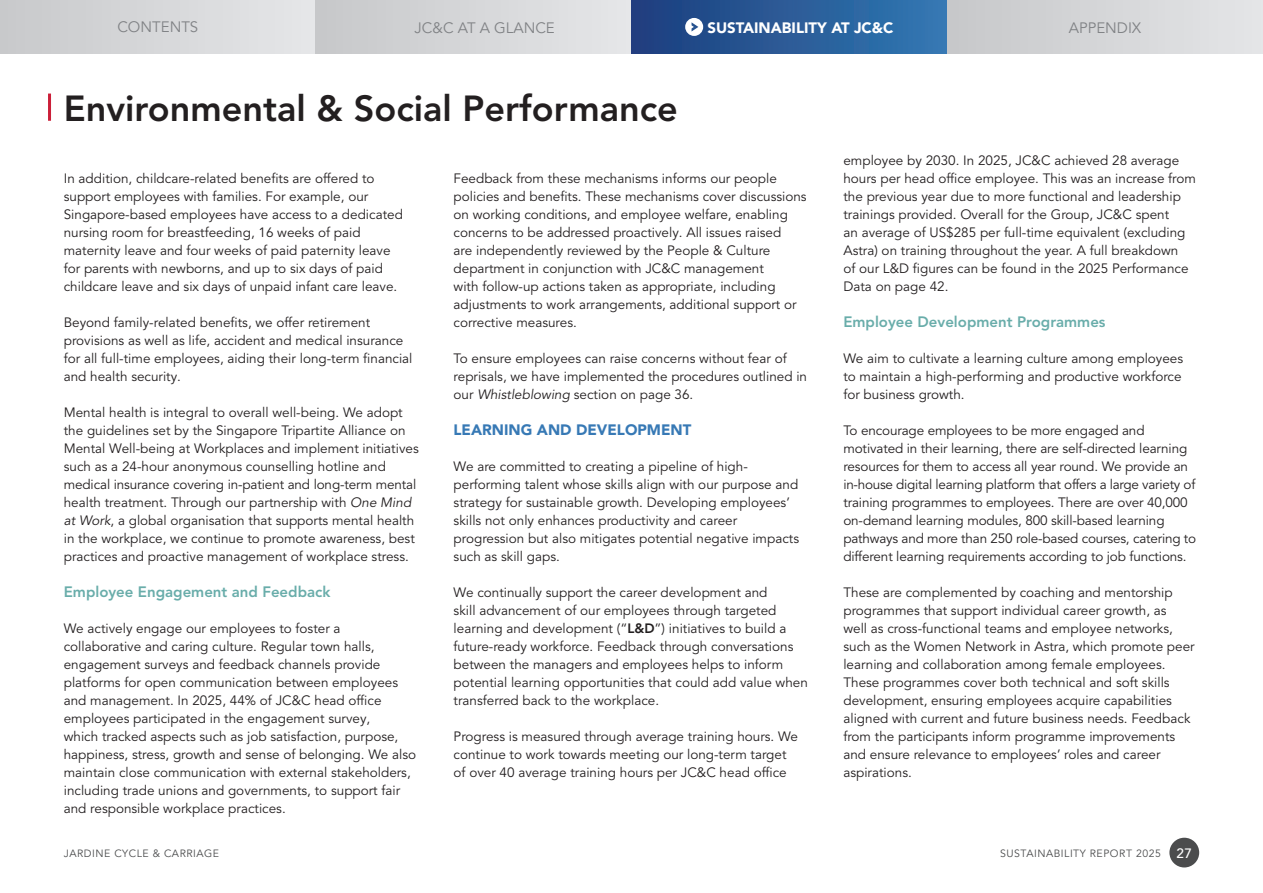
<style>
.page{position:relative;width:1263px;height:893px;background:#fff}
.page>*{position:absolute;margin:0;border:0;box-sizing:border-box;transform-origin:0 0}
.t1{font:800 36px "Avenir LT Pro";color:#231f20}
.t2{font:800 15px "Avenir LT Pro";color:#69adaa}
.t3{font:15px "Avenir LT Pro";color:#808285}
.t4{font:900 15px "Avenir LT Pro";color:#3779b5}
.t5{font:900 15px "Avenir LT Pro";color:#fff}
.t6{font:13.5px/18px "Avenir LT Pro";color:#231f20}
.t7{font:10.5px "Avenir LT Pro";letter-spacing:.05em;color:#4b4c4d}
.s1{font-style:italic}
.s2{font-weight:800}
.s3{font-weight:500;font-size:13.5px;color:#fff}
</style>
<div class="page">
<hr style="left:48px;top:94px;width:3px;height:27px;background:#cb1f39">
<div style="left:0;top:0;width:316px;height:54px;background:linear-gradient(to right,#c8c9cb,#e6e7e9)"></div>
<div style="left:316px;top:0;width:315px;height:54px;background:linear-gradient(to right,#c7c8ca,#e6e7e9)"></div>
<div style="left:631px;top:0;width:316px;height:54px;background:linear-gradient(to right,#1e3e7d,#3379b3)"></div>
<div style="left:685px;top:18px;width:18px;height:18px;background:#fff;border-radius:50%"></div>
<svg style="left:691px;top:22px;width:7px;height:10px"></svg>
<div style="left:947px;top:0;width:316px;height:54px;background:linear-gradient(to right,#c7c8ca,#e4e5e7)"></div>
<div style="left:1169px;top:838px;width:30px;height:29px;background:#4b4c4d;border-radius:50%"></div>
<p class="t3" style="left:117px;top:18px;width:82px">CONTENTS</p>
<p class="t3" style="left:415px;top:19px;width:142px">JC&amp;C AT A GLANCE</p>
<p class="t5" style="left:707px;top:18px;width:188px">SUSTAINABILITY AT JC&amp;C</p>
<p class="t3" style="left:1069px;top:19px;width:74px">APPENDIX</p>
<h1 class="t1" style="left:64px;top:87px;width:615px">Environmental &amp; Social Performance</h1>
<p class="t6" style="left:64px;top:170px;width:341px">In addition, childcare-related benefits are offered to support employees with families. For example, our Singapore-based employees have access to a dedicated nursing room for breastfeeding, 16 weeks of paid maternity leave and four weeks of paid paternity leave for parents with newborns, and up to six days of paid childcare leave and six days of unpaid infant care leave.</p>
<p class="t6" style="left:64px;top:314px;width:350px">Beyond family-related benefits, we offer retirement provisions as well as life, accident and medical insurance for all full-time employees, aiding their long-term financial and health security.</p>
<p class="t6" style="left:64px;top:404px;width:356px">Mental health is integral to overall well-being. We adopt the guidelines set by the Singapore Tripartite Alliance on Mental Well-being at Workplaces and implement initiatives such as a 24-hour anonymous counselling hotline and medical insurance covering in-patient and long-term mental health treatment. Through our partnership with <span class="s1">One Mind at Work</span>, a global organisation that supports mental health in the workplace, we continue to promote awareness, best practices and proactive management of workplace stress.</p>
<p class="t2" style="left:64px;top:583px;width:268px">Employee Engagement and Feedback</p>
<p class="t6" style="left:64px;top:620px;width:354px">We actively engage our employees to foster a collaborative and caring culture. Regular town halls, engagement surveys and feedback channels provide platforms for open communication between employees and management. In 2025, 44% of JC&amp;C head office employees participated in the engagement survey,<br>which tracked aspects such as job satisfaction, purpose, happiness, stress, growth and sense of belonging. We also maintain close communication with external stakeholders, including trade unions and governments, to support fair and responsible workplace practices.</p>
<p class="t6" style="left:454px;top:170px;width:355px">Feedback from these mechanisms informs our people policies and benefits. These mechanisms cover discussions on working conditions, and employee welfare, enabling concerns to be addressed proactively. All issues raised<br>are independently reviewed by the People &amp; Culture department in conjunction with JC&amp;C management<br>with follow-up actions taken as appropriate, including adjustments to work arrangements, additional support or corrective measures.</p>
<p class="t6" style="left:454px;top:350px;width:355px">To ensure employees can raise concerns without fear of reprisals, we have implemented the procedures outlined in our <span class="s1">Whistleblowing</span> section on page 36.</p>
<p class="t4" style="left:454px;top:421px;width:239px">LEARNING AND DEVELOPMENT</p>
<p class="t6" style="left:454px;top:458px;width:347px">We are committed to creating a pipeline of high&shy;performing talent whose skills align with our purpose and strategy for sustainable growth. Developing employees’ skills not only enhances productivity and career progression but also mitigates potential negative impacts such as skill gaps.</p>
<p class="t6" style="left:454px;top:584px;width:356px">We continually support the career development and<br>skill advancement of our employees through targeted learning and development (“<span class="s2">L&amp;D</span>”) initiatives to build a future-ready workforce. Feedback through conversations between the managers and employees helps to inform potential learning opportunities that could add value when transferred back to the workplace.</p>
<p class="t6" style="left:454px;top:728px;width:346px">Progress is measured through average training hours. We continue to work towards meeting our long-term target of over 40 average training hours per JC&amp;C head office</p>
<p class="t6" style="left:843px;top:152px;width:354px">employee by 2030. In 2025, JC&amp;C achieved 28 average hours per head office employee. This was an increase from the previous year due to more functional and leadership trainings provided. Overall for the Group, JC&amp;C spent<br>an average of US$285 per full-time equivalent (excluding Astra) on training throughout the year. A full breakdown<br>of our L&amp;D figures can be found in the 2025 Performance Data on page 42.</p>
<p class="t2" style="left:843px;top:313px;width:264px">Employee Development Programmes</p>
<p class="t6" style="left:843px;top:350px;width:341px;text-align:justify">We aim to cultivate a learning culture among employees to maintain a high-performing and productive workforce for business growth.</p>
<p class="t6" style="left:843px;top:422px;width:354px">To encourage employees to be more engaged and motivated in their learning, there are self-directed learning resources for them to access all year round. We provide an in-house digital learning platform that offers a large variety of training programmes to employees. There are over 40,000 on-demand learning modules, 800 skill-based learning pathways and more than 250 role-based courses, catering to different learning requirements according to job functions.</p>
<p class="t6" style="left:843px;top:584px;width:353px">These are complemented by coaching and mentorship programmes that support individual career growth, as<br>well as cross-functional teams and employee networks, such as the Women Network in Astra, which promote peer learning and collaboration among female employees.<br>These programmes cover both technical and soft skills development, ensuring employees acquire capabilities aligned with current and future business needs. Feedback from the participants inform programme improvements and ensure relevance to employees’ roles and career aspirations.</p>
<p class="t7" style="left:64px;top:847px;width:157px">JARDINE CYCLE &amp; CARRIAGE</p>
<p class="t7" style="left:1000px;top:847px;width:193px">SUSTAINABILITY REPORT 2025 <span class="s3">27</span></p>
</div>
